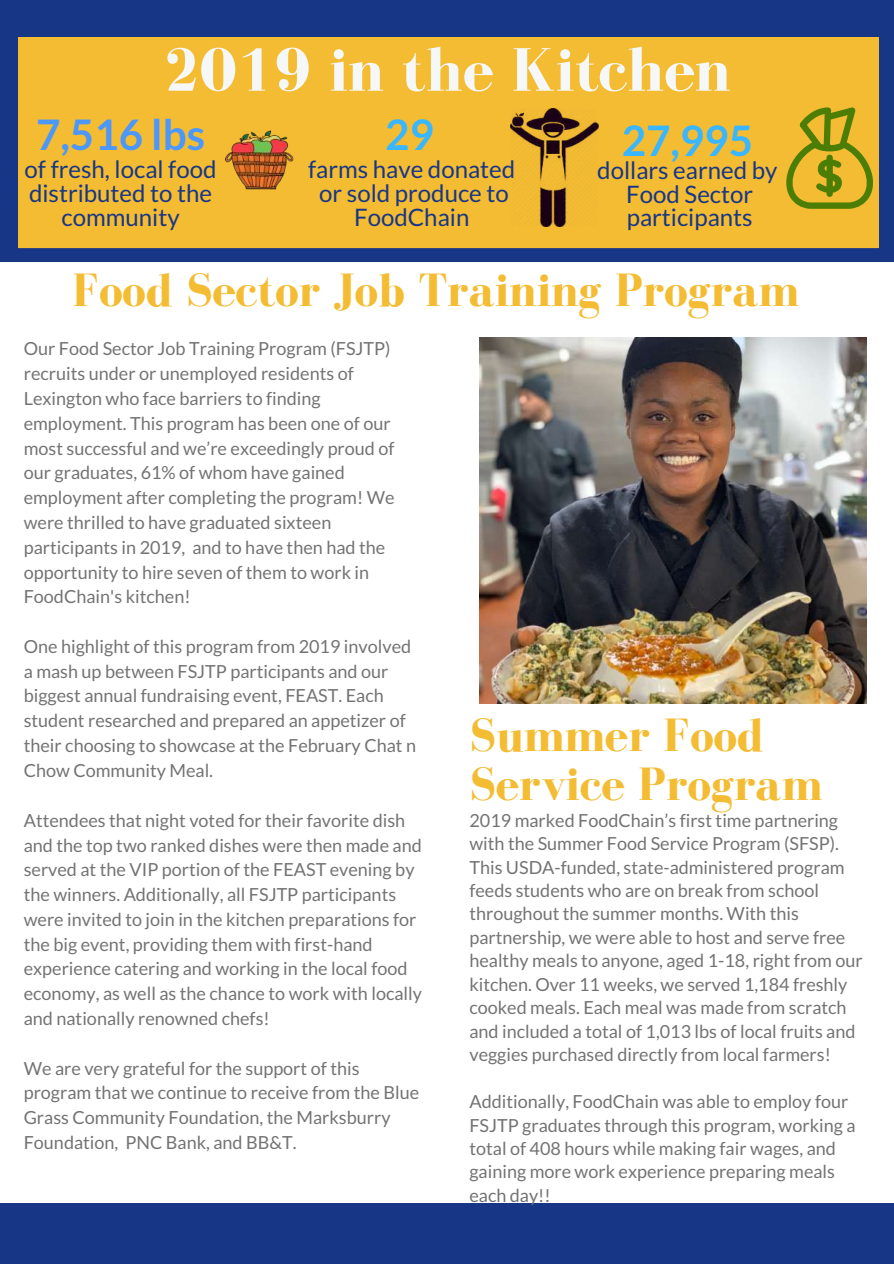
<style>
.page{position:relative;width:894px;height:1264px;background:#fff}
.page>*{position:absolute;margin:0;border:0;box-sizing:border-box;transform-origin:0 0}
.t1{font:700 63px "Bodoni FLF";color:#f6f7f7}
.t2{font:700 48px/48.9px "Bodoni FLF";color:#f4bc33}
.t3{font:700 42px "Lato";color:#4c97fa}
.t4{font:700 42px "Lato";color:#38b6ff}
.t5{font:24px/23.7px "Lato";color:#173686;text-align:center}
.t6{font:18px/24.8px "Lato";color:#737373}
</style>
<div class="page">
<div style="left:0;top:1203px;width:893px;height:60px;background:#173686"></div>
<div style="left:0;top:30px;width:893px;height:221px;background:#f4bc33"></div>
<div style="left:0;top:37px;width:17px;height:221px;background:#173686"></div>
<div style="left:0;top:248px;width:893px;height:14px;background:#173686"></div>
<div style="left:878px;top:34px;width:15px;height:227px;background:#173686"></div>
<img style="left:479px;top:338px;width:387px;height:366px">
<div style="left:0;top:0;width:893px;height:37px;background:#173686"></div>
<svg style="left:786px;top:107px;width:86px;height:102px"></svg>
<img style="left:510px;top:109px;width:88px;height:117px">
<img style="left:225px;top:130px;width:69px;height:60px">
<h1 class="t1" style="left:162px;top:36px;width:569px">2019 in the Kitchen</h1>
<h3 class="t3" style="left:36px;top:108px;width:170px">7,516 lbs</h3>
<h3 class="t5" style="left:25px;top:157px;width:193px">of fresh, local food distributed to the community</h3>
<h3 class="t4" style="left:385px;top:108px;width:50px">29</h3>
<h3 class="t5" style="left:308px;top:157px;width:209px">farms have donated or sold produce to<br>FoodChain</h3>
<h3 class="t4" style="left:621px;top:114px;width:133px">27,995</h3>
<h3 class="t5" style="left:597px;top:158px;width:182px">dollars earned by<br>Food Sector participants</h3>
<h2 class="t2" style="left:72px;top:265px;width:728px">Food Sector Job Training Program</h2>
<p class="t6" style="left:24px;top:336px;width:372px">Our Food Sector Job Training Program (FSJTP) recruits under or unemployed residents of Lexington who face barriers to finding employment. This program has been one of our most successful and we’re exceedingly proud of our graduates, 61% of whom have gained employment after completing the program! We were thrilled to have graduated sixteen participants in 2019, and to have then had the opportunity to hire seven of them to work in FoodChain's kitchen!</p>
<p class="t6" style="left:24px;top:633px;width:394px">One highlight of this program from 2019 involved a mash up between FSJTP participants and our biggest annual fundraising event, FEAST. Each student researched and prepared an appetizer of their choosing to showcase at the February Chat n Chow Community Meal.</p>
<p class="t6" style="left:24px;top:807px;width:400px">Attendees that night voted for their favorite dish and the top two ranked dishes were then made and served at the VIP portion of the FEAST evening by the winners. Additionally, all FSJTP participants were invited to join in the kitchen preparations for the big event, providing them with first-hand experience catering and working in the local food economy, as well as the chance to work with locally and nationally renowned chefs!</p>
<p class="t6" style="left:24px;top:1055px;width:397px">We are very grateful for the support of this program that we continue to receive from the Blue Grass Community Foundation, the Marksburry Foundation, PNC Bank, and BB&amp;T.</p>
<h2 class="t2" style="left:469px;top:710px;width:354px">Summer Food<br>Service Program</h2>
<p class="t6" style="left:469px;top:808px;width:395px;line-height:23.4px">2019 marked FoodChain’s first time partnering with the Summer Food Service Program (SFSP).<br>This USDA-funded, state-administered program feeds students who are on break from school throughout the summer months. With this partnership, we were able to host and serve free healthy meals to anyone, aged 1-18, right from our kitchen. Over 11 weeks, we served 1,184 freshly cooked meals. Each meal was made from scratch and included a total of 1,013 lbs of local fruits and veggies purchased directly from local farmers!</p>
<p class="t6" style="left:469px;top:1089px;width:387px;line-height:23.4px">Additionally, FoodChain was able to employ four FSJTP graduates through this program, working a total of 408 hours while making fair wages, and gaining more work experience preparing meals each day!!</p>
</div>
